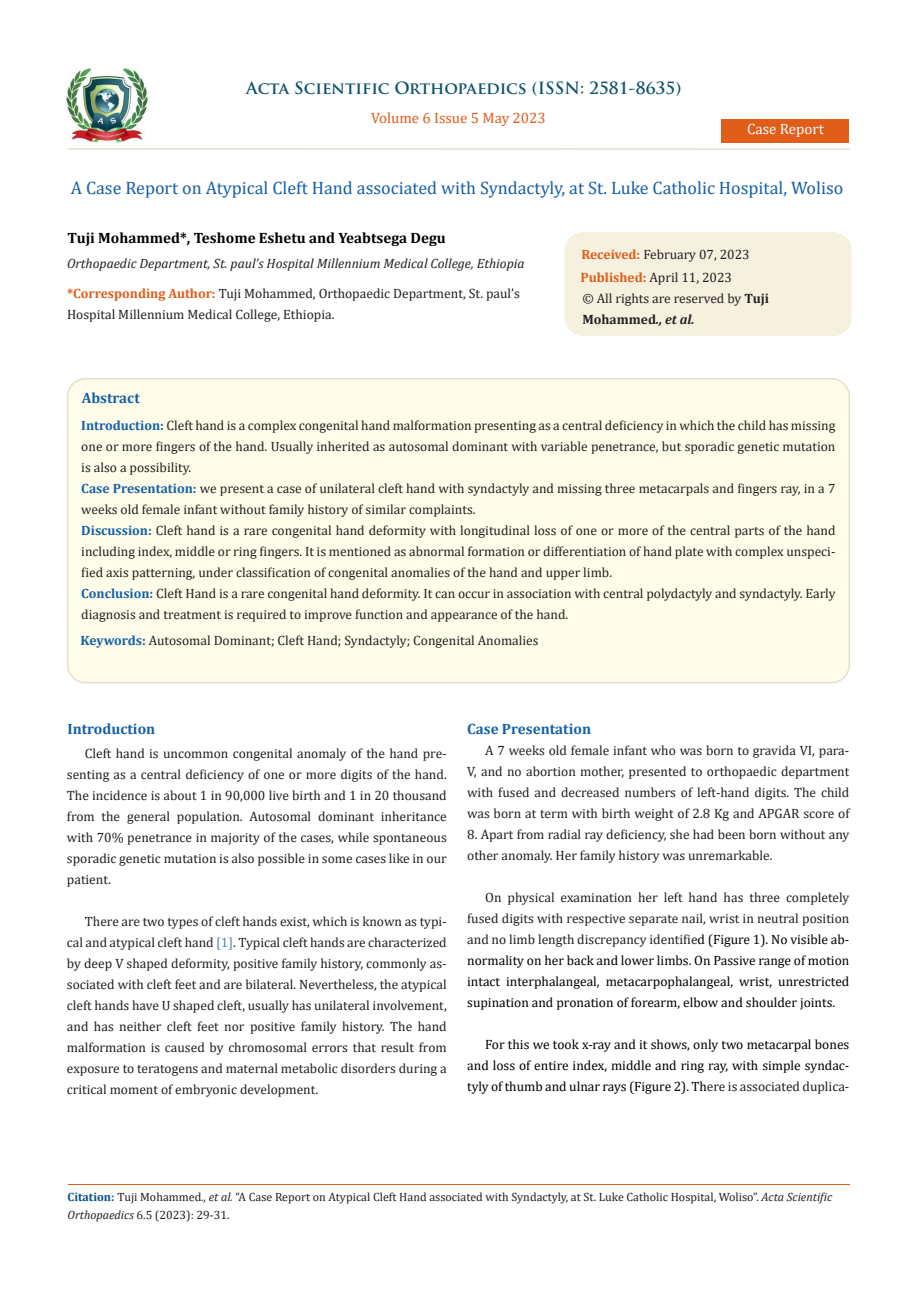
<style>
.page{position:relative;width:917px;height:1296px;background:#fff}
.page>*{position:absolute;margin:0;border:0;box-sizing:border-box;transform-origin:0 0}
.t1{font:18px "Cambria";color:#1560a6}
.t2{font:700 16.5px "Trajan Pro";color:#0e546a}
.t3{font:700 15px "Cambria";color:#000}
.t4{font:700 15px "Cambria";color:#1560a6}
.t5{font:15px "Cambria";color:#e05d1a}
.t6{font:15px "Cambria";color:#fff}
.t7{font:13.5px/21px "Cambria";color:#231f20}
.t8{font:13.5px/21px "Cambria";color:#000;text-align:justify}
.t9{font:italic 13.5px "Cambria";color:#231f20}
.t10{font:12px/18px "Cambria";color:#231f20}
.s1{font-weight:700;color:#e05d1a}
.s2{font-weight:700;color:#222}
.s3{font-weight:700;font-style:italic;color:#222}
.s4{font-weight:700;color:#1560a6}
.s5{color:#4f81bd}
.s6{color:#231f20}
.s7{font-weight:700;color:#035089}
.s8{font-style:italic}
</style>
<div class="page">
<img style="left:67px;top:68px;width:80px;height:74px">
<div style="left:721px;top:119px;width:128px;height:23px;background:#e05d1a"></div>
<div style="left:565px;top:233px;width:285px;height:102px;background:#f6f0df;border-radius:18px"></div>
<div style="left:564px;top:232px;width:287px;height:104px;border:2px solid #f6f0df;border-radius:18px"></div>
<div style="left:68px;top:379px;width:781px;height:304px;background:#fffde9;border-radius:18px"></div>
<div style="left:67px;top:378px;width:783px;height:305px;border:2px solid #e5dfce;border-radius:18px"></div>
<hr style="left:67px;top:148px;width:782px;height:2px;background:#e5dfce">
<hr style="left:68px;top:1184px;width:781px;height:1px;background:#e05d1a">
<p class="t2" style="left:246px;top:77px;width:436px">Acta Scientific Orthopaedics (ISSN: 2581-8635)</p>
<p class="t5" style="left:371px;top:109px;width:176px">Volume 6 Issue 5 May 2023</p>
<p class="t6" style="left:747px;top:120px;width:78px">Case Report</p>
<p class="t1" style="left:71px;top:177px;width:774px">A Case Report on Atypical Cleft Hand associated with Syndactyly, at St. Luke Catholic Hospital, Woliso</p>
<p class="t3" style="left:67px;top:227px;width:380px">Tuji Mohammed*, Teshome Eshetu and Yeabtsega Degu</p>
<p class="t9" style="left:67px;top:254px;width:459px">Orthopaedic Department, St. paul’s Hospital Millennium Medical College, Ethiopia</p>
<p class="t7" style="left:67px;top:283px;width:454px"><span class="s1">*Corresponding Author:</span> Tuji Mohammed, Orthopaedic Department, St. paul’s<br>Hospital Millennium Medical College, Ethiopia.</p>
<p class="t7" style="left:581px;top:244px;width:170px"><span class="s1">Received:</span> February 07, 2023</p>
<p class="t7" style="left:580px;top:267px;width:153px"><span class="s1">Published:</span> April 11, 2023</p>
<p class="t7" style="left:582px;top:288px;width:188px">© All rights are reserved by <span class="s2">Tuji<br>Mohammed</span><span class="s3">., et al.</span></p>
<p class="t4" style="left:82px;top:387px;width:60px">Abstract</p>
<p class="t7" style="left:81px;top:414px;width:755px;text-align:justify"><span class="s4">Introduction:</span> Cleft hand is a complex congenital hand malformation presenting as a central deficiency in which the child has missing one or more fingers of the hand. Usually inherited as autosomal dominant with variable penetrance, but sporadic genetic mutation is also a possibility.</p>
<p class="t7" style="left:81px;top:477px;width:755px"><span class="s4">Case Presentation:</span> we present a case of unilateral cleft hand with syndactyly and missing three metacarpals and fingers ray, in a 7 weeks old female infant without family history of similar complaints.</p>
<p class="t7" style="left:81px;top:519px;width:755px;text-align:justify"><span class="s4">Discussion:</span> Cleft hand is a rare congenital hand deformity with longitudinal loss of one or more of the central parts of the hand including index, middle or ring fingers. It is mentioned as abnormal formation or differentiation of hand plate with complex unspeci&shy;fied axis patterning, under classification of congenital anomalies of the hand and upper limb.</p>
<p class="t7" style="left:81px;top:582px;width:755px"><span class="s4">Conclusion:</span> Cleft Hand is a rare congenital hand deformity. It can occur in association with central polydactyly and syndactyly. Early diagnosis and treatment is required to improve function and appearance of the hand.</p>
<p class="t7" style="left:81px;top:630px;width:459px"><span class="s4">Keywords:</span> Autosomal Dominant; Cleft Hand; Syndactyly; Congenital Anomalies</p>
<p class="t4" style="left:67px;top:719px;width:89px">Introduction</p>
<p class="t7" style="left:67px;top:743px;width:381px;text-align:justify;text-indent:18px">Cleft hand is uncommon congenital anomaly of the hand pre&shy;senting as a central deficiency of one or more digits of the hand.<br>The incidence is about 1 in 90,000 live birth and 1 in 20 thousand from the general population. Autosomal dominant inheritance with 70% penetrance in majority of the cases, while spontaneous sporadic genetic mutation is also possible in some cases like in our patient.</p>
<p class="t7" style="left:67px;top:911px;width:381px;text-align:justify;text-indent:18px">There are two types of cleft hands exist, which is known as typi&shy;cal and atypical cleft hand <span class="s5">[1]</span>. Typical cleft hands are characterized by deep V shaped deformity, positive family history, commonly as&shy;sociated with cleft feet and are bilateral. Nevertheless, the atypical cleft hands have U shaped cleft, usually has unilateral involvement, and has neither cleft feet nor positive family history. The hand malformation is caused by chromosomal errors that result from exposure to teratogens and maternal metabolic disorders during a critical moment of embryonic development.</p>
<p class="t4" style="left:467px;top:719px;width:125px">Case Presentation</p>
<p class="t7" style="left:467px;top:740px;width:384px;text-align:justify;text-indent:18px">A 7 weeks old female infant who was born to gravida VI, para-V, and no abortion mother, presented to orthopaedic department with fused and decreased numbers of left-hand digits. The child was born at term with birth weight of 2.8 Kg and APGAR score of</p>
<p class="t7" style="left:467px;top:824px;width:384px">8. Apart from radial ray deficiency, she had been born without any other anomaly. Her family history was unremarkable.</p>
<p class="t8" style="left:467px;top:887px;width:384px;text-indent:18px"><span class="s6">On physical examination her left hand has three completely fused digits with respective separate nail, wrist in neutral position and no limb length discrepancy identifie</span>d (Figure 1). No visible ab&shy;normality on her back and lower limbs. On Passive range of motion intact interphalangeal, metacarpophalangeal, wrist, unrestricted supination and pronation of forearm, elbow and shoulder joints.</p>
<p class="t8" style="left:467px;top:1034px;width:384px;text-indent:18px">For this we took x-ray and it shows, only two metacarpal bones and loss of entire index, middle and ring ray, with simple syndac&shy;tyly of thumb and ulnar rays (Figure 2). Th<span class="s6">ere is associated duplica-</span></p>
<p class="t10" style="left:68px;top:1188px;width:766px"><span class="s7">Citation:</span> Tuji Mohammed<span class="s8">., et al.</span> “A Case Report on Atypical Cleft Hand associated with Syndactyly, at St. Luke Catholic Hospital, Woliso”. <span class="s8">Acta Scientific<br>Orthopaedics</span> 6.5 (2023): 29-31.</p>
</div>
